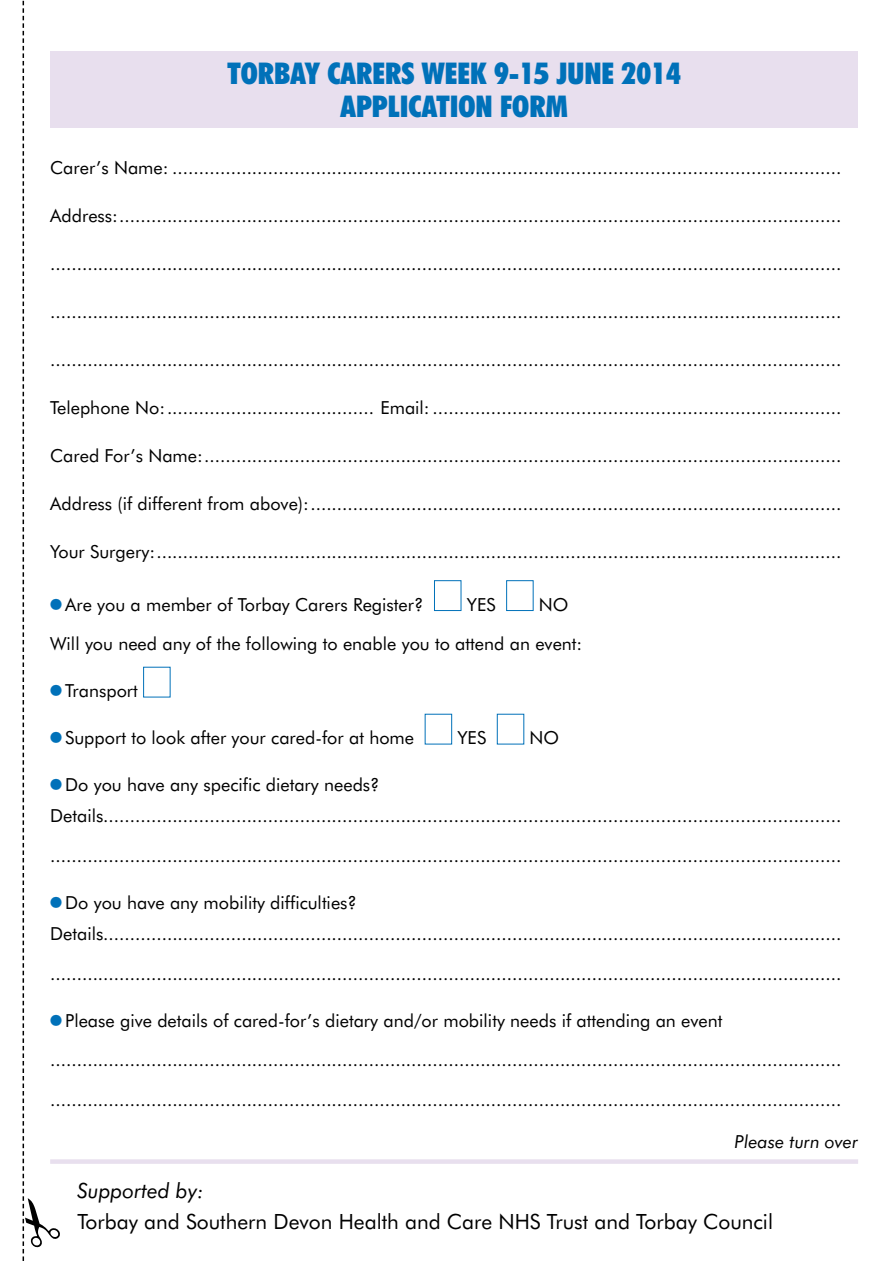
<style>
.page{position:relative;width:893px;height:1263px;background:#fff}
.page>*{position:absolute;margin:0;border:0;box-sizing:border-box;transform-origin:0 0}
.t1{font:900 condensed 30px/33px "Futura BT";color:#0071b9;text-align:center}
.t2{font:21px "Futura BT";color:#000}
.t3{font:italic 21px "Futura BT";color:#000}
.t4{font:18px/39.5px "Futura BT";color:#000}
.t5{font:italic 18px "Futura BT";color:#000}
</style>
<div class="page">
<div style="left:50px;top:52px;width:808px;height:76px;background:#e8dfee"></div>
<div style="left:434px;top:580px;width:27px;height:31px;border:1px solid #0071b9"></div>
<div style="left:506px;top:580px;width:27px;height:31px;border:1px solid #0071b9"></div>
<div style="left:143px;top:667px;width:27px;height:30px;border:1px solid #0071b9"></div>
<div style="left:425px;top:714px;width:27px;height:30px;border:1px solid #0071b9"></div>
<div style="left:497px;top:714px;width:27px;height:30px;border:1px solid #0071b9"></div>
<div style="left:50px;top:1159px;width:808px;height:5px;background:#e8dfee"></div>
<svg style="left:22px;top:0;width:40px;height:1261px"></svg>
<h1 class="t1" style="left:228px;top:56px;width:455px">TORBAY CARERS WEEK 9-15 JUNE 2014<br>APPLICATION FORM</h1>
<p class="t4" style="left:50px;top:148px;width:125px">Carer’s Name:...............................................................................................................................</p>
<p class="t4" style="left:50px;top:196px;width:76px">Address:.........................................................................................................................................</p>
<p class="t4" style="left:50px;top:244px;width:7px">.....................................................................................................................................................</p>
<p class="t4" style="left:50px;top:292px;width:7px">.....................................................................................................................................................</p>
<p class="t4" style="left:50px;top:340px;width:7px">.....................................................................................................................................................</p>
<p class="t4" style="left:50px;top:388px;width:122px">Telephone No:........................................</p>
<p class="t4" style="left:380px;top:388px;width:56px">Email:..............................................................................</p>
<p class="t4" style="left:50px;top:436px;width:159px">Cared For’s Name:.........................................................................................................................</p>
<p class="t4" style="left:50px;top:484px;width:265px">Address (if different from above):.....................................................................................................</p>
<p class="t4" style="left:50px;top:532px;width:113px">Your Surgery:..................................................................................................................................</p>
<p class="t4" style="left:50px;top:585px;width:375px"><sup>●</sup> Are you a member of Torbay Carers Register?</p>
<p class="t4" style="left:467px;top:585px;width:30px">YES</p>
<p class="t4" style="left:50px;top:585px;width:534px;text-indent:489px">NO<br>Will you need any of the following to enable you to attend an event:</p>
<p class="t4" style="left:50px;top:671px;width:89px"><sup>●</sup> Transport</p>
<p class="t4" style="left:50px;top:718px;width:365px"><sup>●</sup> Support to look after your cared-for at home</p>
<p class="t4" style="left:457px;top:718px;width:30px">YES</p>
<p class="t4" style="left:529px;top:718px;width:31px">NO</p>
<p class="t4" style="left:50px;top:769px;width:331px;line-height:31px"><sup>●</sup> Do you have any specific dietary needs?<br>Details...........................................................................................................................................</p>
<p class="t4" style="left:50px;top:836px;width:7px">.....................................................................................................................................................</p>
<p class="t4" style="left:50px;top:887px;width:308px;line-height:31px"><sup>●</sup> Do you have any mobility difficulties?<br>Details...........................................................................................................................................</p>
<p class="t4" style="left:50px;top:953px;width:7px">.....................................................................................................................................................</p>
<p class="t4" style="left:50px;top:1000px;width:674px"><sup>●</sup> Please give details of cared-for’s dietary and/or mobility needs if attending an event .....................................................................................................................................................<br>.....................................................................................................................................................</p>
<p class="t5" style="left:735px;top:1130px;width:125px">Please turn over</p>
<p class="t3" style="left:77px;top:1177px;width:128px">Supported by:</p>
<p class="t2" style="left:77px;top:1208px;width:697px">Torbay and Southern Devon Health and Care NHS Trust and Torbay Council</p>
</div>
